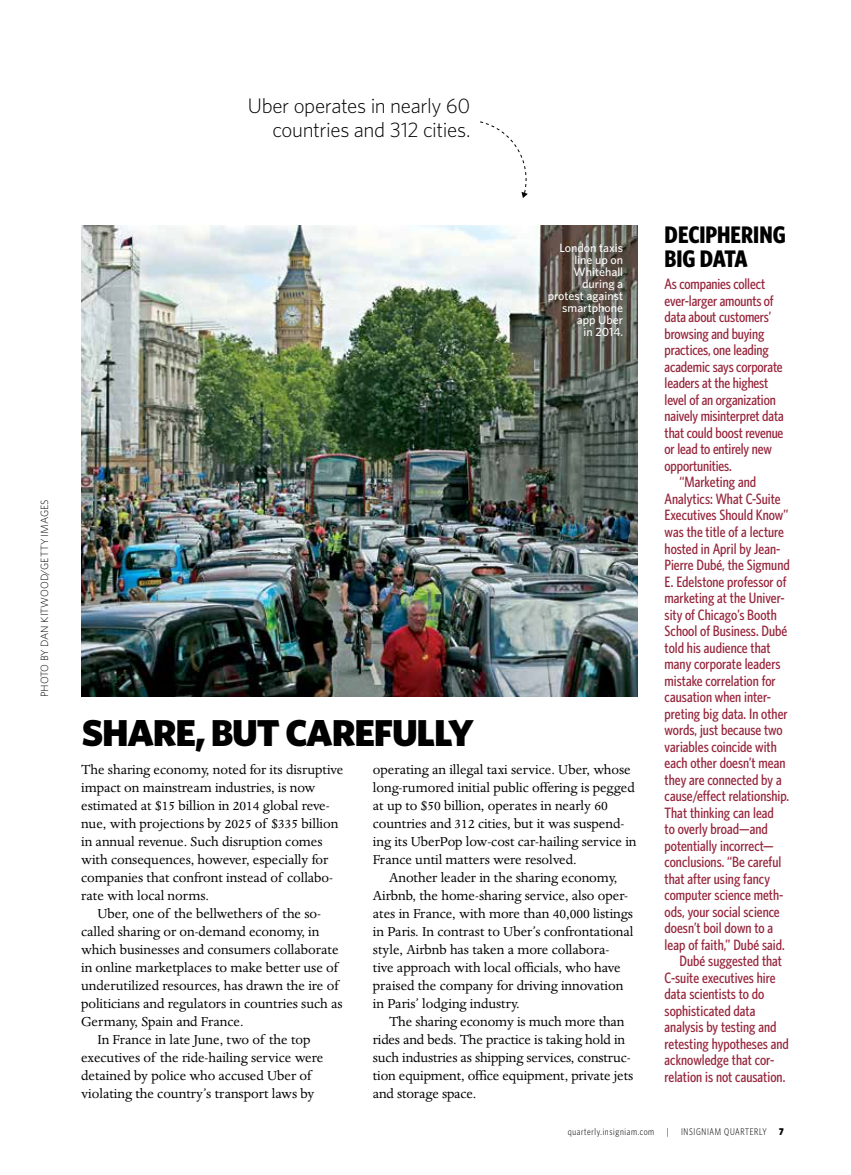
<style>
.page{position:relative;width:851px;height:1175px;background:#fff}
.page>*{position:absolute;margin:0;border:0;box-sizing:border-box;transform-origin:0 0}
.t1{font:900 37.5px "Whitney";letter-spacing:-.03em;color:#000}
.t2{font:700 24px/24px "Whitney Condensed";color:#000}
.t3{font:300 21px/24px "Whitney";letter-spacing:-.015em;color:#000;text-align:right}
.t4{font:15px/18px "Dante MT Std";letter-spacing:-.005em;color:#000}
.t5{font:500 15px "Whitney Condensed";color:#97263c}
.t6{font:500 12px/12px "Whitney";color:#fff;text-align:right}
.t7{font:300 10.5px "Whitney";color:#000}
.t8{font:300 9.75px "Whitney Condensed";letter-spacing:.07em;color:#000}
.t9{font:900 9.75px "Whitney Condensed";color:#000}
</style>
<div class="page">
<img style="left:81px;top:225px;width:556px;height:471px">
<svg style="left:480px;top:121px;width:48px;height:77px"></svg>
<h3 class="t3" style="left:248px;top:93px;width:224px">Uber operates in nearly 60 countries and 312 cities.</h3>
<p class="t7" style="left:38px;top:697px;width:200px;rotate:-90deg">PHOTO BY DAN KITWOOD/GETTY IMAGES</p>
<p class="t6" style="left:548px;top:242px;width:77px">London taxis line up on<br>Whitehall during a protest against smartphone app Uber<br>in 2014.</p>
<h1 class="t1" style="left:82px;top:710px;width:393px">SHARE, BUT CAREFULLY</h1>
<p class="t4" style="left:81px;top:761px;width:264px">The sharing economy, noted for its disruptive impact on mainstream industries, is now estimated at $15 billion in 2014 global reve&shy;nue, with projections by 2025 of $335 billion in annual revenue. Such disruption comes with consequences, however, especially for companies that confront instead of collabo&shy;rate with local norms.</p>
<p class="t4" style="left:97px;top:905px;width:225px">Uber, one of the bellwethers of the so-</p>
<p class="t4" style="left:81px;top:923px;width:240px">called sharing or on-demand economy, in</p>
<p class="t4" style="left:81px;top:941px;width:259px">which businesses and consumers collaborate</p>
<p class="t4" style="left:81px;top:959px;width:258px">in online marketplaces to make better use of</p>
<p class="t4" style="left:81px;top:977px;width:259px">underutilized resources, has drawn the ire of</p>
<p class="t4" style="left:81px;top:995px;width:263px">politicians and regulators in countries such as</p>
<p class="t4" style="left:81px;top:1013px;width:164px">Germany, Spain and France.</p>
<p class="t4" style="left:97px;top:1031px;width:215px">In France in late June, two of the top</p>
<p class="t4" style="left:81px;top:1049px;width:244px">executives of the ride-hailing service were</p>
<p class="t4" style="left:81px;top:1067px;width:231px">detained by police who accused Uber of</p>
<p class="t4" style="left:81px;top:1085px;width:235px">violating the country’s transport laws by</p>
<p class="t4" style="left:373px;top:761px;width:265px">operating an illegal taxi service. Uber, whose long-rumored initial public offering is pegged at up to $50 billion, operates in nearly 60 countries and 312 cities, but it was suspend&shy;ing its UberPop low-cost car-hailing service in France until matters were resolved.</p>
<p class="t4" style="left:373px;top:869px;width:262px;text-indent:16px">Another leader in the sharing economy, Airbnb, the home-sharing service, also oper&shy;ates in France, with more than 40,000 listings in Paris. In contrast to Uber’s confrontational style, Airbnb has taken a more collabora&shy;tive approach with local officials, who have praised the company for driving innovation in Paris’ lodging industry.</p>
<p class="t4" style="left:373px;top:1013px;width:262px;text-indent:16px">The sharing economy is much more than rides and beds. The practice is taking hold in such industries as shipping services, construc&shy;tion equipment, office equipment, private jets and storage space.</p>
<h2 class="t2" style="left:664px;top:222px;width:123px">DECIPHERING<br>BIG DATA</h2>
<p class="t5" style="left:664px;top:275px;width:102px">As companies collect</p>
<p class="t5" style="left:664px;top:292px;width:111px">ever-larger amounts of</p>
<p class="t5" style="left:664px;top:308px;width:108px">data about customers’</p>
<p class="t5" style="left:664px;top:325px;width:101px">browsing and buying</p>
<p class="t5" style="left:664px;top:341px;width:106px">practices, one leading</p>
<p class="t5" style="left:664px;top:358px;width:120px">academic says corporate</p>
<p class="t5" style="left:664px;top:374px;width:105px">leaders at the highest</p>
<p class="t5" style="left:664px;top:391px;width:113px">level of an organization</p>
<p class="t5" style="left:664px;top:407px;width:121px">naively misinterpret data</p>
<p class="t5" style="left:664px;top:424px;width:120px">that could boost revenue</p>
<p class="t5" style="left:664px;top:440px;width:109px">or lead to entirely new</p>
<p class="t5" style="left:664px;top:457px;width:69px">opportunities.</p>
<p class="t5" style="left:679px;top:473px;width:78px">“Marketing and</p>
<p class="t5" style="left:664px;top:490px;width:117px">Analytics: What C-Suite</p>
<p class="t5" style="left:664px;top:506px;width:125px">Executives Should Know”</p>
<p class="t5" style="left:664px;top:523px;width:121px">was the title of a lecture</p>
<p class="t5" style="left:664px;top:539px;width:117px">hosted in April by Jean-</p>
<p class="t5" style="left:664px;top:556px;width:127px">Pierre Dubé, the Sigmund</p>
<p class="t5" style="left:664px;top:572px;width:123px">E. Edelstone professor of</p>
<p class="t5" style="left:664px;top:589px;width:122px">marketing at the Univer-</p>
<p class="t5" style="left:664px;top:605px;width:114px">sity of Chicago’s Booth</p>
<p class="t5" style="left:664px;top:622px;width:124px">School of Business. Dubé</p>
<p class="t5" style="left:664px;top:638px;width:108px">told his audience that</p>
<p class="t5" style="left:664px;top:655px;width:117px">many corporate leaders</p>
<p class="t5" style="left:664px;top:671px;width:113px">mistake correlation for</p>
<p class="t5" style="left:664px;top:688px;width:108px">causation when inter-</p>
<p class="t5" style="left:664px;top:704px;width:124px">preting big data. In other</p>
<p class="t5" style="left:664px;top:721px;width:120px">words, just because two</p>
<p class="t5" style="left:664px;top:737px;width:114px">variables coincide with</p>
<p class="t5" style="left:664px;top:754px;width:122px">each other doesn’t mean</p>
<p class="t5" style="left:664px;top:770px;width:119px">they are connected by a</p>
<p class="t5" style="left:664px;top:787px;width:126px">cause/effect relationship.</p>
<p class="t5" style="left:664px;top:803px;width:111px">That thinking can lead</p>
<p class="t5" style="left:664px;top:820px;width:105px">to overly broad—and</p>
<p class="t5" style="left:664px;top:836px;width:111px">potentially incorrect—</p>
<p class="t5" style="left:664px;top:853px;width:118px">conclusions. “Be careful</p>
<p class="t5" style="left:664px;top:869px;width:107px">that after using fancy</p>
<p class="t5" style="left:664px;top:886px;width:120px">computer science meth-</p>
<p class="t5" style="left:664px;top:902px;width:117px">ods, your social science</p>
<p class="t5" style="left:664px;top:919px;width:110px">doesn’t boil down to a</p>
<p class="t5" style="left:664px;top:935px;width:122px">leap of faith,” Dubé said.</p>
<p class="t5" style="left:679px;top:952px;width:104px">Dubé suggested that</p>
<p class="t5" style="left:664px;top:968px;width:112px">C-suite executives hire</p>
<p class="t5" style="left:664px;top:985px;width:101px">data scientists to do</p>
<p class="t5" style="left:664px;top:1001px;width:92px">sophisticated data</p>
<p class="t5" style="left:664px;top:1018px;width:113px">analysis by testing and</p>
<p class="t5" style="left:664px;top:1034px;width:126px">retesting hypotheses and</p>
<p class="t5" style="left:664px;top:1051px;width:111px">acknowledge that cor-</p>
<p class="t5" style="left:664px;top:1067px;width:122px">relation is not causation.</p>
<p class="t8" style="left:568px;top:1126px;width:88px">quarterly.insigniam.com</p>
<p class="t8" style="left:666px;top:1126px;width:3px">|</p>
<p class="t8" style="left:681px;top:1126px;width:87px">INSIGNIAM QUARTERLY</p>
<p class="t9" style="left:779px;top:1125px;width:6px">7</p>
</div>
